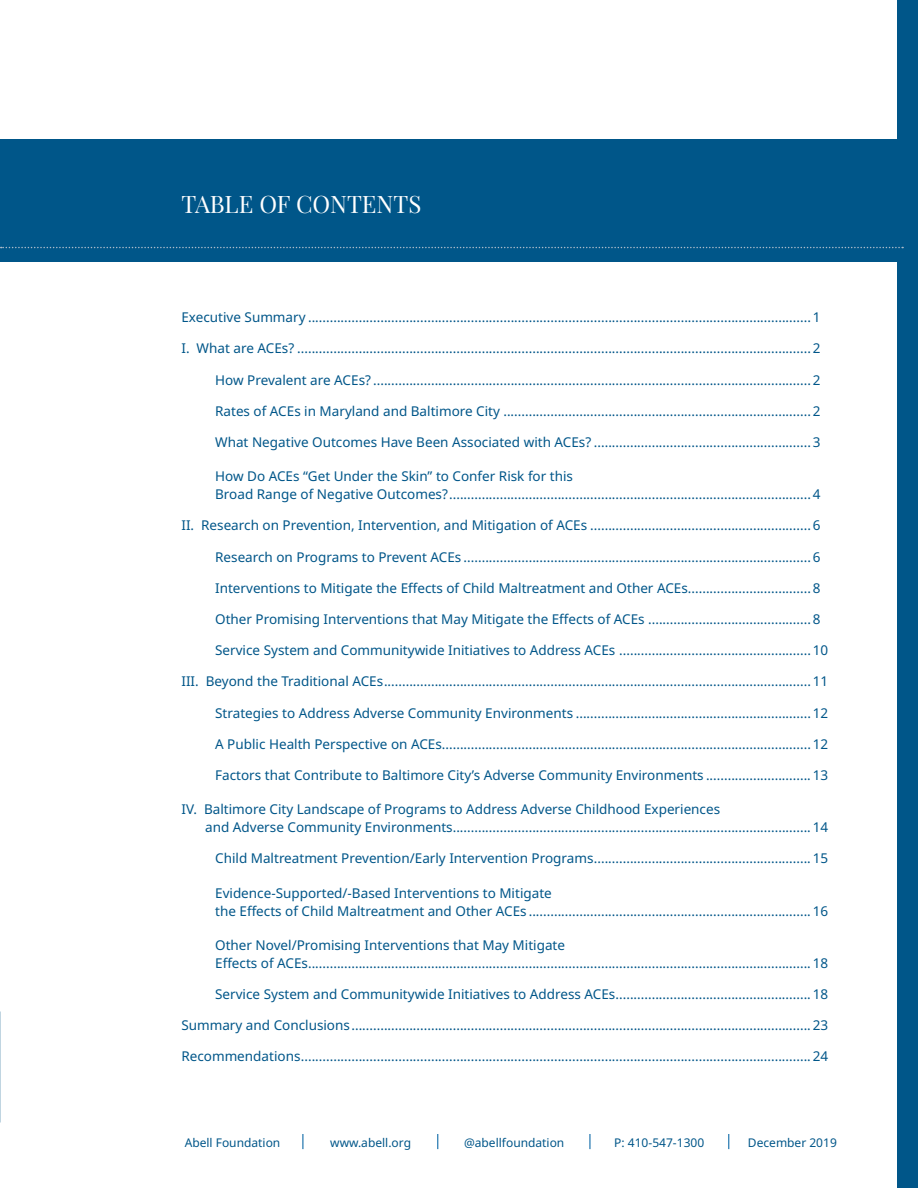
<style>
.page{position:relative;width:918px;height:1188px;background:#fff}
.page>*{position:absolute;margin:0;border:0;box-sizing:border-box;transform-origin:0 0}
.t1{font:24px "Playfair Display";color:#fff}
.t2{font:13.5px/18px "Noto Sans";color:#005689}
.t3{font:12px "Noto Sans";color:#005689}
</style>
<div class="page">
<svg style="left:302px;top:1134px;width:1px;height:15px"></svg>
<svg style="left:437px;top:1134px;width:1px;height:15px"></svg>
<svg style="left:589px;top:1134px;width:1px;height:15px"></svg>
<svg style="left:728px;top:1134px;width:1px;height:15px"></svg>
<div style="left:897px;top:0;width:21px;height:1188px;background:#005689"></div>
<div style="left:0;top:139px;width:903px;height:123px;background:#005689"></div>
<svg style="left:1px;top:247px;width:902px;height:1px"></svg>
<h1 class="t1" style="left:181px;top:189px;width:241px">TABLE OF CONTENTS</h1>
<p class="t2" style="left:181px;top:309px;width:641px">Executive Summary ........................................................................................................................................... 1</p>
<p class="t2" style="left:181px;top:340px;width:641px">I. What are ACEs? .............................................................................................................................................. 2</p>
<p class="t2" style="left:215px;top:371px;width:607px">How Prevalent are ACEs? ......................................................................................................................... 2</p>
<p class="t2" style="left:215px;top:402px;width:607px">Rates of ACEs in Maryland and Baltimore City ..................................................................................... 2</p>
<p class="t2" style="left:215px;top:433px;width:607px">What Negative Outcomes Have Been Associated with ACEs? ............................................................ 3</p>
<p class="t2" style="left:215px;top:468px;width:607px">How Do ACEs “Get Under the Skin” to Confer Risk for this<br>Broad Range of Negative Outcomes?.................................................................................................... 4</p>
<p class="t2" style="left:181px;top:517px;width:641px">II. Research on Prevention, Intervention, and Mitigation of ACEs ............................................................. 6</p>
<p class="t2" style="left:215px;top:548px;width:607px">Research on Programs to Prevent ACEs ................................................................................................ 6</p>
<p class="t2" style="left:215px;top:579px;width:607px">Interventions to Mitigate the Effects of Child Maltreatment and Other ACEs.................................. 8</p>
<p class="t2" style="left:215px;top:610px;width:607px">Other Promising Interventions that May Mitigate the Effects of ACEs ............................................. 8</p>
<p class="t2" style="left:215px;top:642px;width:615px">Service System and Communitywide Initiatives to Address ACEs ..................................................... 10</p>
<p class="t2" style="left:181px;top:673px;width:648px">III. Beyond the Traditional ACEs...................................................................................................................... 11</p>
<p class="t2" style="left:215px;top:704px;width:615px">Strategies to Address Adverse Community Environments ................................................................. 12</p>
<p class="t2" style="left:215px;top:735px;width:615px">A Public Health Perspective on ACEs...................................................................................................... 12</p>
<p class="t2" style="left:215px;top:766px;width:615px">Factors that Contribute to Baltimore City’s Adverse Community Environments ............................. 13</p>
<p class="t2" style="left:205px;top:801px;width:625px;text-indent:-24px">IV. Baltimore City Landscape of Programs to Address Adverse Childhood Experiences<br>and Adverse Community Environments................................................................................................... 14</p>
<p class="t2" style="left:215px;top:850px;width:615px">Child Maltreatment Prevention/Early Intervention Programs............................................................ 15</p>
<p class="t2" style="left:215px;top:884px;width:615px">Evidence-Supported/-Based Interventions to Mitigate<br>the Effects of Child Maltreatment and Other ACEs .............................................................................. 16</p>
<p class="t2" style="left:215px;top:936px;width:615px">Other Novel/Promising Interventions that May Mitigate<br>Effects of ACEs........................................................................................................................................... 18</p>
<p class="t2" style="left:215px;top:985px;width:615px">Service System and Communitywide Initiatives to Address ACEs...................................................... 18</p>
<p class="t2" style="left:181px;top:1017px;width:648px">Summary and Conclusions............................................................................................................................... 23</p>
<p class="t2" style="left:181px;top:1048px;width:648px">Recommendations............................................................................................................................................. 24</p>
<p class="t3" style="left:185px;top:1134px;width:97px">Abell Foundation</p>
<p class="t3" style="left:330px;top:1134px;width:82px">www.abell.org</p>
<p class="t3" style="left:464px;top:1134px;width:102px">@abellfoundation</p>
<p class="t3" style="left:614px;top:1134px;width:91px">P: 410-547-1300</p>
<p class="t3" style="left:748px;top:1134px;width:90px">December 2019</p>
</div>
